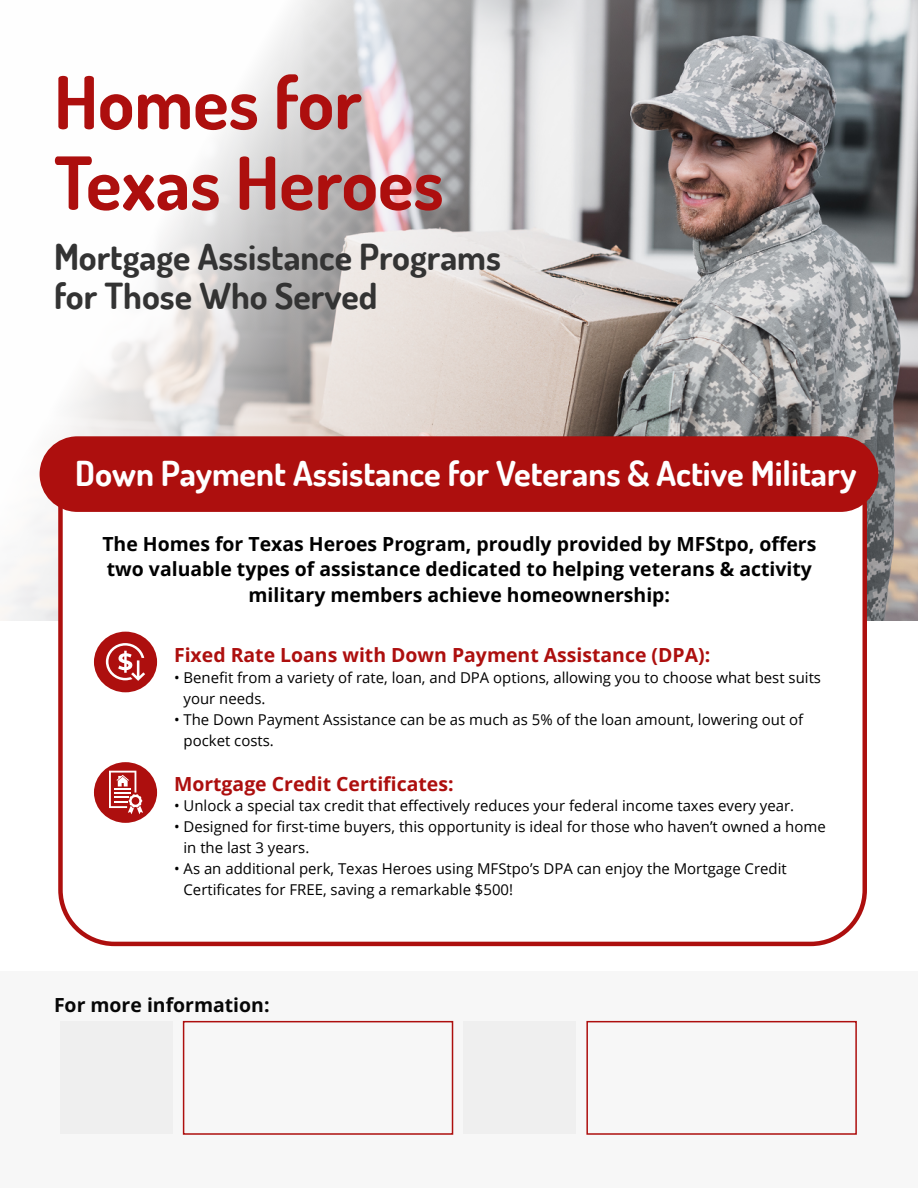
<style>
.page{position:relative;width:918px;height:1188px;background:#fff}
.page>*{position:absolute;margin:0;border:0;box-sizing:border-box;transform-origin:0 0}
.t1{font:700 73.2px/80.6px "Dosis";color:#ad0f0e}
.t2{font:700 35.85px/39.5px "Dosis";color:#333}
.t3{font:700 34.35px "Dosis";color:#fff}
.t4{font:700 19.5px/25.3px "Open Sans";color:#000;text-align:center}
.t5{font:700 19.5px "Open Sans";color:#ad0f0e}
.t6{font:15px/20.9px "Open Sans";color:#000}
</style>
<div class="page">
<div style="left:0;top:972px;width:918px;height:216px;background:#f7f7f7"></div>
<div style="left:60px;top:1022px;width:113px;height:112px;background:#efefef"></div>
<div style="left:463px;top:1022px;width:113px;height:112px;background:#efefef"></div>
<div style="left:183px;top:1021px;width:270px;height:114px;border:2px solid #ad0f0e"></div>
<div style="left:586px;top:1021px;width:271px;height:114px;border:2px solid #ad0f0e"></div>
<img style="left:0;top:0;width:918px;height:621px">
<div style="left:60px;top:453px;width:805px;height:491px;background:#fff;border-radius:54px"></div>
<div style="left:40px;top:436px;width:838px;height:76px;background:#ad0f0e;border-radius:38px"></div>
<div style="left:94px;top:632px;width:63px;height:60px;background:#ad0f0e;border-radius:50%"></div>
<svg style="left:106px;top:643px;width:39px;height:38px"></svg>
<div style="left:94px;top:762px;width:63px;height:61px;background:#ad0f0e;border-radius:50%"></div>
<svg style="left:109px;top:771px;width:34px;height:43px"></svg>
<h1 class="t1" style="left:54px;top:61px;width:391px">Homes for<br>Texas Heroes</h1>
<h2 class="t2" style="left:54px;top:236px;width:448px">Mortgage Assistance Programs for Those Who Served</h2>
<h3 class="t3" style="left:75px;top:451px;width:783px">Down Payment Assistance for Veterans &amp; Active Military</h3>
<h3 class="t4" style="left:102px;top:531px;width:716px">The Homes for Texas Heroes Program, proudly provided by MFStpo, offers two valuable types of assistance dedicated to helping veterans &amp; activity military members achieve homeownership:</h3>
<h3 class="t5" style="left:174px;top:641px;width:538px">Fixed Rate Loans with Down Payment Assistance (DPA):</h3>
<p class="t6" style="left:184px;top:667px;width:639px;text-indent:-10px">• Benefit from a variety of rate, loan, and DPA options, allowing you to choose what best suits your needs.</p>
<p class="t6" style="left:184px;top:709px;width:621px;text-indent:-10px">• The Down Payment Assistance can be as much as 5% of the loan amount, lowering out of pocket costs.</p>
<h3 class="t5" style="left:174px;top:770px;width:281px">Mortgage Credit Certificates:</h3>
<p class="t6" style="left:174px;top:795px;width:622px">• Unlock a special tax credit that effectively reduces your federal income taxes every year.</p>
<p class="t6" style="left:184px;top:816px;width:644px;text-indent:-10px">• Designed for first-time buyers, this opportunity is ideal for those who haven’t owned a home in the last 3 years.</p>
<p class="t6" style="left:184px;top:858px;width:605px;text-indent:-10px">• As an additional perk, Texas Heroes using MFStpo’s DPA can enjoy the Mortgage Credit<br>Certificates for FREE, saving a remarkable $500!</p>
<h3 class="t4" style="left:54px;top:991px;width:217px">For more information:</h3>
</div>
